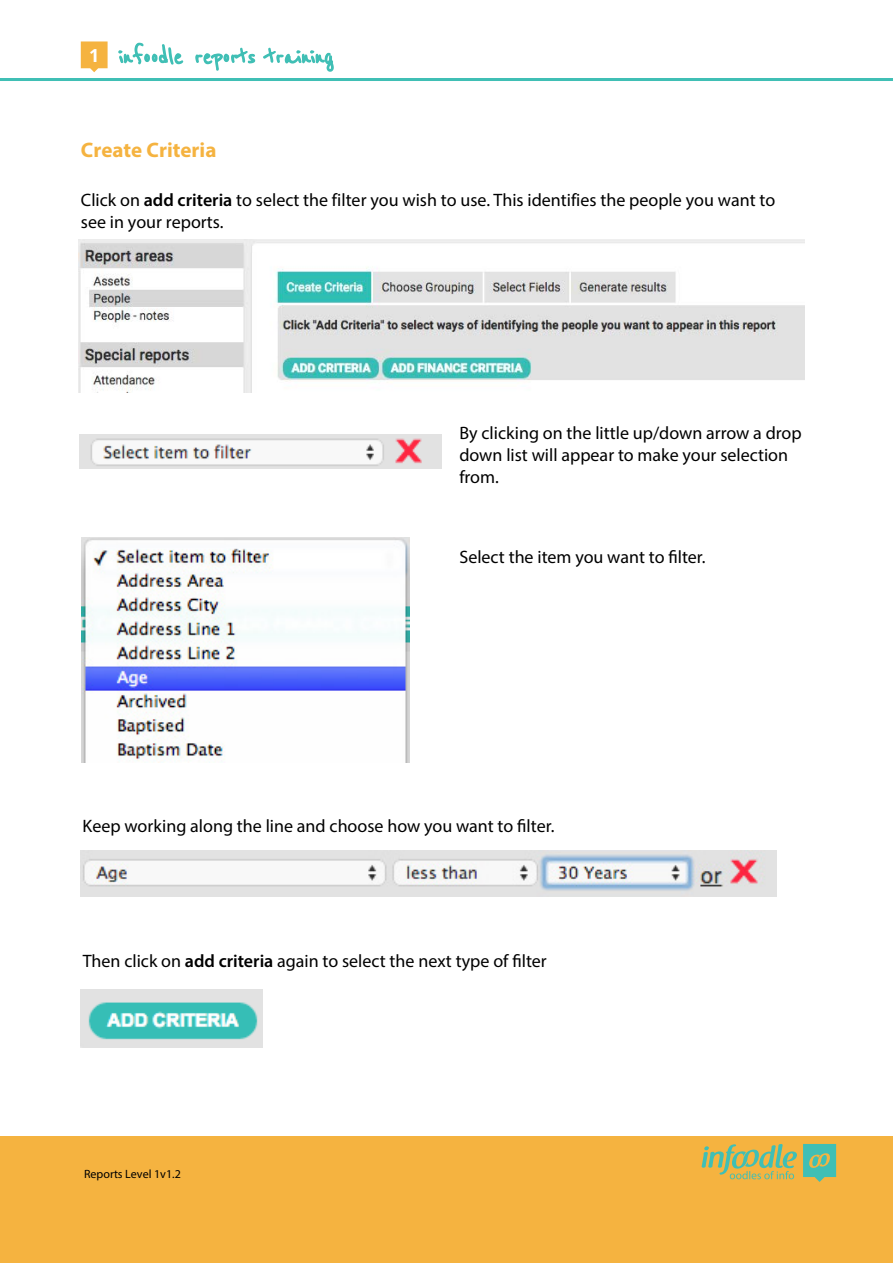
<style>
.page{position:relative;width:893px;height:1263px;background:#fff}
.page>*{position:absolute;margin:0;border:0;box-sizing:border-box;transform-origin:0 0}
.t1{font:700 21px "Myriad Pro";color:#f5b340}
.t2{font:18px/21.6px "Myriad Pro";color:#000}
.t3{font:12px "Myriad Pro";color:#000}
.s1{font-weight:600}
</style>
<div class="page">
<div style="left:0;top:1136px;width:893px;height:127px;background:#f5b340"></div>
<svg style="left:701px;top:1144px;width:96px;height:35px"></svg>
<svg style="left:803px;top:1144px;width:33px;height:38px"></svg>
<svg style="left:118px;top:42px;width:66px;height:23px"></svg>
<svg style="left:195px;top:47px;width:61px;height:24px"></svg>
<svg style="left:263px;top:47px;width:71px;height:25px"></svg>
<svg style="left:81px;top:41px;width:27px;height:31px"></svg>
<hr style="left:0;top:78px;width:893px;height:3px;background:#40bfb5">
<img style="left:79px;top:435px;width:362px;height:33px">
<img style="left:81px;top:537px;width:329px;height:225px">
<img style="left:81px;top:850px;width:696px;height:47px">
<img style="left:81px;top:989px;width:181px;height:59px">
<img style="left:79px;top:240px;width:726px;height:153px">
<p class="t1" style="left:81px;top:137px;width:137px">Create Criteria</p>
<p class="t2" style="left:81px;top:189px;width:696px">Click on <span class="s1">add criteria</span> to select the filter you wish to use. This identifies the people you want to see in your reports.</p>
<p class="t2" style="left:459px;top:422px;width:344px">By clicking on the little up/down arrow a drop down list will appear to make your selection from.</p>
<p class="t2" style="left:459px;top:546px;width:248px">Select the item you want to filter.</p>
<p class="t2" style="left:83px;top:814px;width:473px">Keep working along the line and choose how you want to filter.</p>
<p class="t2" style="left:83px;top:949px;width:465px">Then click on <span class="s1">add criteria</span> again to select the next type of filter</p>
<p class="t3" style="left:84px;top:1166px;width:98px">Reports Level 1v1.2</p>
</div>
